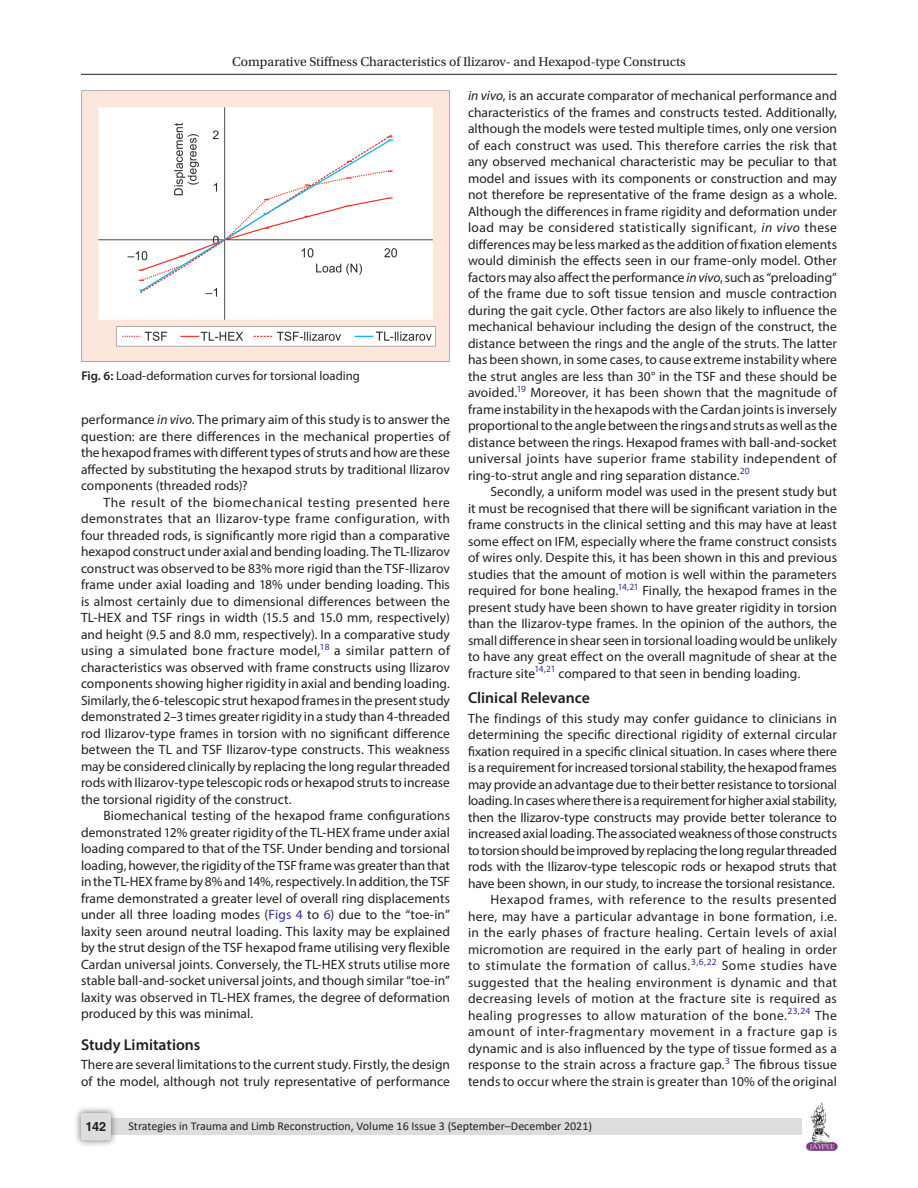
<style>
.page{position:relative;width:918px;height:1188px;background:#fff}
.page>*{position:absolute;margin:0;border:0;box-sizing:border-box;transform-origin:0 0}
.Head-2{font:600 15.75px "Myriad Pro";color:#231f20}
.Para-Indent{font:13.5px/16.5px "Myriad Pro";letter-spacing:.005em;color:#231f20;text-align:justify}
.Para-NoIndent{font:13.5px/16.5px "Myriad Pro";color:#231f20;text-align:justify}
.t1{font:13.5px "Utopia Std";color:#231f20}
.FigCaption{font:12.75px "Myriad Pro";color:#231f20}
.t2{font:700 12.75px "Helvetica LT Std";color:#231f20}
.t3{font:12px "Calibri";color:#231f20}
.s1{font-weight:600}
.s2{font-style:italic}
.s3{color:#2e3092}
</style>
<div class="page">
<hr style="left:81px;top:74px;width:756px;height:1px;background:#231f20">
<img style="left:807px;top:1103px;width:30px;height:48px">
<div style="left:96px;top:1119px;width:706px;height:16px;background:#dcdddf"></div>
<div style="left:73px;top:1106px;width:45px;height:41px;background:#231f20;opacity:.61"></div>
<div style="left:81px;top:1113px;width:30px;height:27px;background:#dcdddf;border-radius:2px"></div>
<img style="left:81px;top:90px;width:369px;height:271px">
<p class="t1" style="left:232px;top:55px;width:455px">Comparative Stiffness Characteristics of Ilizarov- and Hexapod-type Constructs</p>
<p class="FigCaption" style="left:81px;top:368px;width:280px"><span class="s1">Fig. 6:</span> Load-deformation curves for torsional loading</p>
<p class="Para-NoIndent" style="left:81px;top:411px;width:371px">performance <span class="s2">in vivo</span>. The primary aim of this study is to answer the question: are there differences in the mechanical properties of the hexapod frames with different types of struts and how are these affected by substituting the hexapod struts by traditional Ilizarov components (threaded rods)?</p>
<p class="Para-Indent" style="left:81px;top:494px;width:371px;text-indent:22px">The result of the biomechanical testing presented here demonstrates that an Ilizarov-type frame configuration, with four threaded rods, is significantly more rigid than a comparative hexapod construct under axial and bending loading. The TL-Ilizarov construct was observed to be 83% more rigid than the TSF-Ilizarov frame under axial loading and 18% under bending loading. This is almost certainly due to dimensional differences between the TL-HEX and TSF rings in width (15.5 and 15.0 mm, respectively) and height (9.5 and 8.0 mm, respectively). In a comparative study using a simulated bone fracture model,<sup>18</sup> a similar pattern of characteristics was observed with frame constructs using Ilizarov components showing higher rigidity in axial and bending loading.<br>Similarly, the 6-telescopic strut hexapod frames in the present study demonstrated 2–3 times greater rigidity in a study than 4-threaded rod Ilizarov-type frames in torsion with no significant difference between the TL and TSF Ilizarov-type constructs. This weakness may be considered clinically by replacing the long regular threaded rods with Ilizarov-type telescopic rods or hexapod struts to increase the torsional rigidity of the construct.</p>
<p class="Para-Indent" style="left:81px;top:807px;width:371px;text-indent:22px">Biomechanical testing of the hexapod frame configurations demonstrated 12% greater rigidity of the TL-HEX frame under axial loading compared to that of the TSF. Under bending and torsional loading, however, the rigidity of the TSF frame was greater than that in the TL-HEX frame by 8% and 14%, respectively. In addition, the TSF frame demonstrated a greater level of overall ring displacements under all three loading modes (<span class="s3">Figs 4</span> to <span class="s3">6</span>) due to the “toe-in” laxity seen around neutral loading. This laxity may be explained by the strut design of the TSF hexapod frame utilising very flexible Cardan universal joints. Conversely, the TL-HEX struts utilise more stable ball-and-socket universal joints, and though similar “toe-in” laxity was observed in TL-HEX frames, the degree of deformation produced by this was minimal.</p>
<p class="Head-2" style="left:81px;top:1034px;width:121px">Study Limitations</p>
<p class="Para-NoIndent" style="left:81px;top:1056px;width:371px">There are several limitations to the current study. Firstly, the design of the model, although not truly representative of performance</p>
<p class="Para-NoIndent" style="left:468px;top:87px;width:371px"><span class="s2">in vivo</span>, is an accurate comparator of mechanical performance and characteristics of the frames and constructs tested. Additionally, although the models were tested multiple times, only one version of each construct was used. This therefore carries the risk that any observed mechanical characteristic may be peculiar to that model and issues with its components or construction and may not therefore be representative of the frame design as a whole.<br>Although the differences in frame rigidity and deformation under load may be considered statistically significant, <span class="s2">in vivo</span> these differences may be less marked as the addition of fixation elements would diminish the effects seen in our frame-only model. Other factors may also affect the performance <span class="s2">in vivo</span>, such as “preloading” of the frame due to soft tissue tension and muscle contraction during the gait cycle. Other factors are also likely to influence the mechanical behaviour including the design of the construct, the distance between the rings and the angle of the struts. The latter has been shown, in some cases, to cause extreme instability where the strut angles are less than 30° in the TSF and these should be avoided.<sup>19</sup> Moreover, it has been shown that the magnitude of frame instability in the hexapods with the Cardan joints is inversely proportional to the angle between the rings and struts as well as the distance between the rings. Hexapod frames with ball-and-socket universal joints have superior frame stability independent of ring-to-strut angle and ring separation distance.<sup>20</sup></p>
<p class="Para-Indent" style="left:468px;top:483px;width:371px;text-indent:22px">Secondly, a uniform model was used in the present study but it must be recognised that there will be significant variation in the frame constructs in the clinical setting and this may have at least some effect on IFM, especially where the frame construct consists of wires only. Despite this, it has been shown in this and previous studies that the amount of motion is well within the parameters required for bone healing.<sup>14,21</sup> Finally, the hexapod frames in the present study have been shown to have greater rigidity in torsion than the Ilizarov-type frames. In the opinion of the authors, the small difference in shear seen in torsional loading would be unlikely to have any great effect on the overall magnitude of shear at the fracture site<sup>14,21</sup> compared to that seen in bending loading.</p>
<p class="Head-2" style="left:468px;top:688px;width:123px">Clinical Relevance</p>
<p class="Para-NoIndent" style="left:468px;top:710px;width:371px">The findings of this study may confer guidance to clinicians in determining the specific directional rigidity of external circular fixation required in a specific clinical situation. In cases where there is a requirement for increased torsional stability, the hexapod frames may provide an advantage due to their better resistance to torsional loading. In cases where there is a requirement for higher axial stability, then the Ilizarov-type constructs may provide better tolerance to increased axial loading. The associated weakness of those constructs to torsion should be improved by replacing the long regular threaded rods with the Ilizarov-type telescopic rods or hexapod struts that have been shown, in our study, to increase the torsional resistance.</p>
<p class="Para-Indent" style="left:468px;top:891px;width:371px;text-indent:22px">Hexapod frames, with reference to the results presented here, may have a particular advantage in bone formation, i.e. in the early phases of fracture healing. Certain levels of axial micromotion are required in the early part of healing in order to stimulate the formation of callus.<sup>3,6,22</sup> Some studies have suggested that the healing environment is dynamic and that decreasing levels of motion at the fracture site is required as healing progresses to allow maturation of the bone.<sup>23,24</sup> The amount of inter-fragmentary movement in a fracture gap is dynamic and is also influenced by the type of tissue formed as a response to the strain across a fracture gap.<sup>3</sup> The fibrous tissue tends to occur where the strain is greater than 10% of the original</p>
<p class="t2" style="left:85px;top:1119px;width:22px">142</p>
<p class="t3" style="left:128px;top:1117px;width:465px">Strategies in Trauma and Limb Reconstruction, Volume 16 Issue 3 (September–December 2021)</p>
</div>
